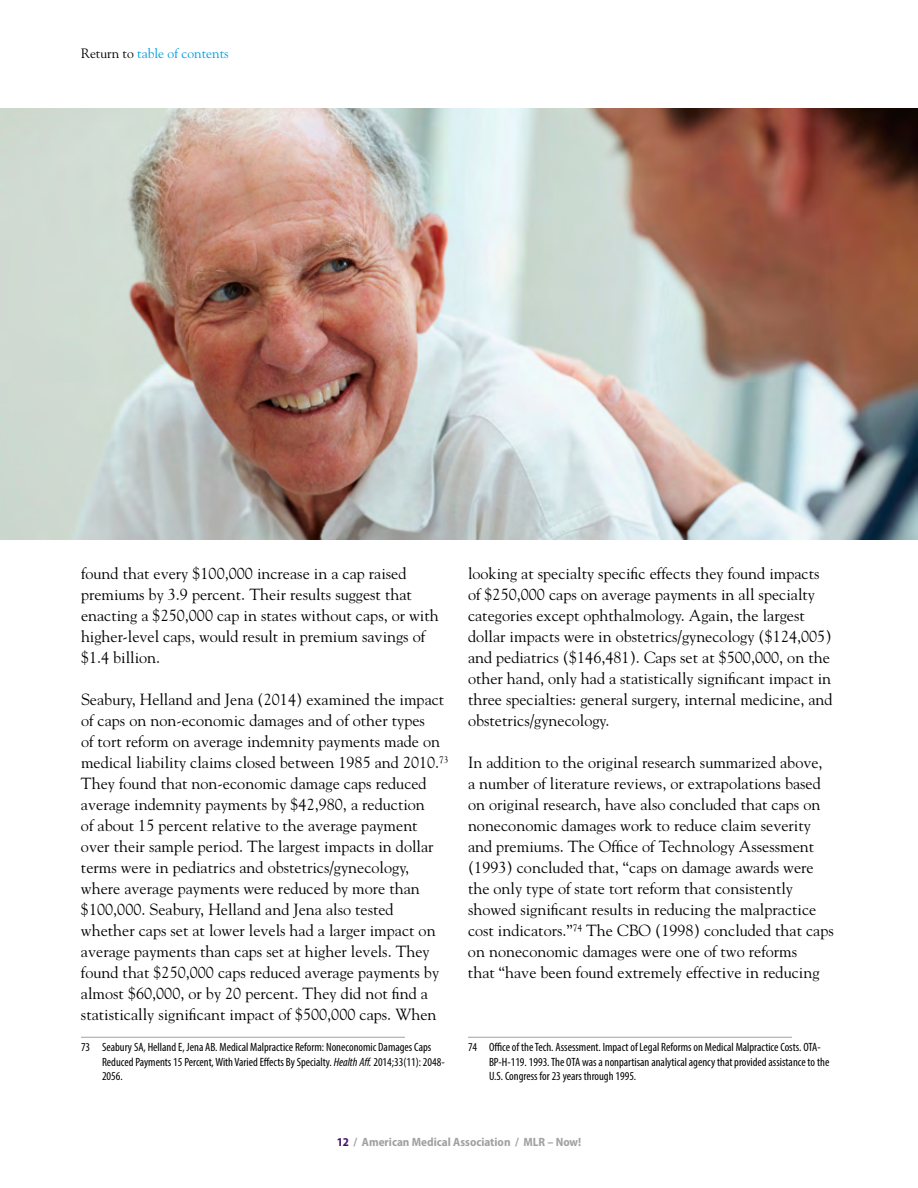
<style>
.page{position:relative;width:918px;height:1188px;background:#fff}
.page>*{position:absolute;margin:0;border:0;box-sizing:border-box;transform-origin:0 0}
.t1{font:16.2px/21px "Goudy Std";color:#000}
.t2{font:13.5px "Goudy Std";color:#009ddc}
.t3{font:condensed 12px/14.2px "Myriad Pro";color:#000}
.t4{font:700 semi-condensed 12px "Myriad Pro";color:#a1a1a4}
.s1{color:#000}
.s2{font-style:italic}
.s3{color:#46166b}
</style>
<div class="page">
<img style="left:0;top:108px;width:918px;height:432px">
<hr style="left:81px;top:1037px;width:324px;height:1px;background:#a1a1a4">
<hr style="left:468px;top:1037px;width:324px;height:1px;background:#a1a1a4">
<p class="t2" style="left:81px;top:45px;width:149px"><span class="s1">Return to</span> table of contents</p>
<p class="t1" style="left:81px;top:563px;width:359px">found that every $100,000 increase in a cap raised premiums by 3.9 percent. Their results suggest that enacting a $250,000 cap in states without caps, or with higher-level caps, would result in premium savings of $1.4 billion.</p>
<p class="t1" style="left:81px;top:689px;width:369px">Seabury, Helland and Jena (2014) examined the impact of caps on non-economic damages and of other types<br>of tort reform on average indemnity payments made on medical liability claims closed between 1985 and 2010.<sup>73<br></sup>They found that non-economic damage caps reduced average indemnity payments by $42,980, a reduction<br>of about 15 percent relative to the average payment over their sample period. The largest impacts in dollar terms were in pediatrics and obstetrics/gynecology, where average payments were reduced by more than $100,000. Seabury, Helland and Jena also tested whether caps set at lower levels had a larger impact on average payments than caps set at higher levels. They found that $250,000 caps reduced average payments by almost $60,000, or by 20 percent. They did not find a statistically significant impact of $500,000 caps. When</p>
<p class="t3" style="left:102px;top:1040px;width:344px;text-indent:-21px">73 Seabury SA, Helland E, Jena AB. Medical Malpractice Reform: Noneconomic Damages Caps<br>Reduced Payments 15 Percent, With Varied Effects By Specialty. <span class="s2">Health Aff.</span> 2014;33(11): 2048-<br>2056.</p>
<p class="t1" style="left:468px;top:563px;width:366px">looking at specialty specific effects they found impacts of $250,000 caps on average payments in all specialty categories except ophthalmology. Again, the largest dollar impacts were in obstetrics/gynecology ($124,005) and pediatrics ($146,481). Caps set at $500,000, on the other hand, only had a statistically significant impact in three specialties: general surgery, internal medicine, and obstetrics/gynecology.</p>
<p class="t1" style="left:468px;top:752px;width:367px">In addition to the original research summarized above, a number of literature reviews, or extrapolations based on original research, have also concluded that caps on noneconomic damages work to reduce claim severity and premiums. The Office of Technology Assessment (1993) concluded that, “caps on damage awards were the only type of state tort reform that consistently showed significant results in reducing the malpractice cost indicators.”<sup>74</sup> The CBO (1998) concluded that caps on noneconomic damages were one of two reforms<br>that “have been found extremely effective in reducing</p>
<p class="t3" style="left:489px;top:1040px;width:342px;text-indent:-21px">74 Office of the Tech. Assessment. Impact of Legal Reforms on Medical Malpractice Costs. OTA-<br>BP-H-119. 1993. The OTA was a nonpartisan analytical agency that provided assistance to the<br>U.S. Congress for 23 years through 1995.</p>
<p class="t4" style="left:337px;top:1134px;width:246px"><span class="s3">12</span> / American Medical Association / MLR – Now!</p>
</div>
